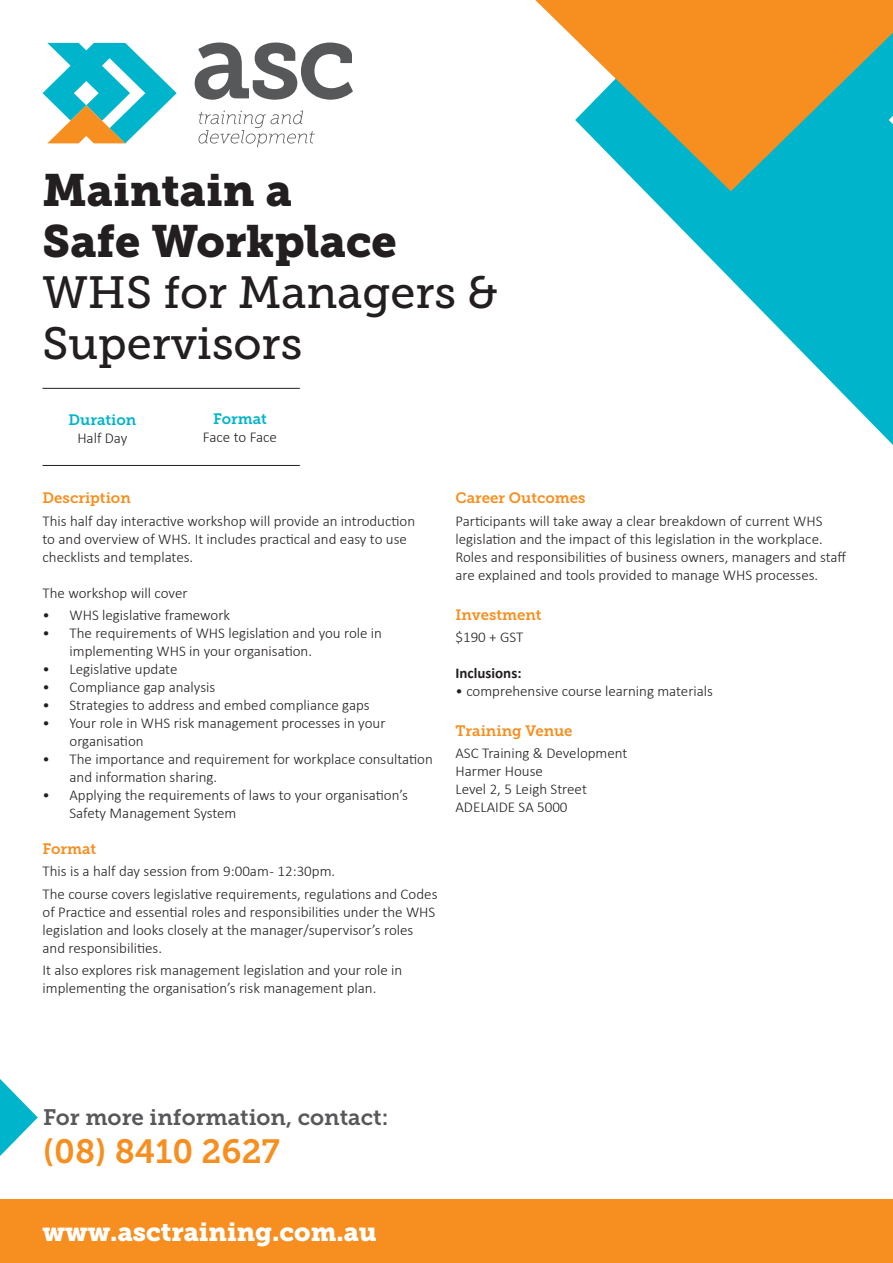
<style>
.page{position:relative;width:893px;height:1263px;background:#fff}
.page>*{position:absolute;margin:0;border:0;box-sizing:border-box;transform-origin:0 0}
.t1{font:45px/51px "Museo Slab 500";color:#231f20}
.t2{font:33.45px "Museo Slab 700";color:#f68f20}
.t3{font:25.95px "Museo Slab 900";color:#fff}
.t4{font:22.35px "Museo Slab 700";color:#57585a}
.t5{font:300 15px/18px "Calibri";color:#231f20}
.t6{font:15px "Museo Slab 700";color:#f68f20}
.t7{font:15px "Museo Slab 700";color:#00b5cb}
.t8{font:700 15px "Calibri";color:#231f20}
.s1{font-family:"Museo Slab 900"}
</style>
<div class="page">
<svg style="left:644px;top:191px;width:249px;height:254px"></svg>
<svg style="left:535px;top:0;width:358px;height:191px;fill:#f68f20"></svg>
<svg style="left:199px;top:111px;width:116px;height:36px"></svg>
<svg style="left:195px;top:43px;width:158px;height:57px"></svg>
<svg style="left:43px;top:43px;width:134px;height:100px"></svg>
<div style="left:0;top:1199px;width:893px;height:64px;background:#f68f20"></div>
<hr style="left:43px;top:388px;width:257px;height:1px;background:#231f20">
<hr style="left:43px;top:465px;width:257px;height:1px;background:#231f20">
<svg style="left:0;top:1079px;width:38px;height:77px"></svg>
<p class="t1" style="left:43px;top:166px;width:457px"><span class="s1">Maintain a<br>Safe Workplace<br></span>WHS for Managers &amp;<br>Supervisors</p>
<p class="t7" style="left:68px;top:411px;width:69px">Duration</p>
<p class="t5" style="left:77px;top:428px;width:52px">Half Day</p>
<p class="t7" style="left:213px;top:410px;width:55px">Format</p>
<p class="t5" style="left:203px;top:427px;width:76px">Face to Face</p>
<p class="t6" style="left:43px;top:490px;width:90px">Description</p>
<p class="t5" style="left:43px;top:512px;width:374px">This half day interactive workshop will provide an introduction to and overview of WHS. It includes practical and easy to use checklists and templates.</p>
<p class="t5" style="left:43px;top:584px;width:147px">The workshop will cover</p>
<p class="t5" style="left:43px;top:606px;width:189px">• WHS legislative framework</p>
<p class="t5" style="left:70px;top:624px;width:314px;text-indent:-27px">• The requirements of WHS legislation and you role in implementing WHS in your organisation.</p>
<p class="t5" style="left:43px;top:660px;width:136px">• Legislative update</p>
<p class="t5" style="left:43px;top:678px;width:174px">• Compliance gap analysis</p>
<p class="t5" style="left:43px;top:696px;width:329px">• Strategies to address and embed compliance gaps</p>
<p class="t5" style="left:70px;top:714px;width:317px;text-indent:-27px">• Your role in WHS risk management processes in your organisation</p>
<p class="t5" style="left:70px;top:750px;width:365px;text-indent:-27px">• The importance and requirement for workplace consultation and information sharing.</p>
<p class="t5" style="left:70px;top:786px;width:340px;text-indent:-27px">• Applying the requirements of laws to your organisation’s<br>Safety Management System</p>
<p class="t6" style="left:43px;top:840px;width:55px">Format</p>
<p class="t5" style="left:43px;top:862px;width:294px">This is a half day session from 9:00am - 12:30pm.</p>
<p class="t5" style="left:43px;top:884px;width:396px">The course covers legislative requirements, regulations and Codes of Practice and essential roles and responsibilities under the WHS legislation and looks closely at the manager/supervisor’s roles and responsibilities.</p>
<p class="t5" style="left:43px;top:961px;width:361px">It also explores risk management legislation and your role in implementing the organisation’s risk management plan.</p>
<p class="t6" style="left:455px;top:490px;width:132px">Career Outcomes</p>
<p class="t5" style="left:455px;top:512px;width:392px">Participants will take away a clear breakdown of current WHS legislation and the impact of this legislation in the workplace.<br>Roles and responsibilities of business owners, managers and staff are explained and tools provided to manage WHS processes.</p>
<p class="t6" style="left:455px;top:606px;width:88px">Investment</p>
<p class="t5" style="left:455px;top:628px;width:70px">$190 + GST</p>
<p class="t8" style="left:455px;top:663px;width:67px">Inclusions:</p>
<p class="t5" style="left:455px;top:682px;width:259px">• comprehensive course learning materials</p>
<p class="t6" style="left:455px;top:722px;width:119px">Training Venue</p>
<p class="t5" style="left:455px;top:744px;width:173px">ASC Training &amp; Development</p>
<p class="t5" style="left:455px;top:762px;width:89px">Harmer House</p>
<p class="t5" style="left:455px;top:780px;width:133px">Level 2, 5 Leigh Street</p>
<p class="t5" style="left:455px;top:798px;width:114px">ADELAIDE SA 5000</p>
<p class="t4" style="left:43px;top:1104px;width:347px">For more information, contact:</p>
<p class="t2" style="left:43px;top:1132px;width:238px">(08) 8410 2627</p>
<h3 class="t3" style="left:43px;top:1216px;width:336px">www.asctraining.com.au</h3>
</div>
